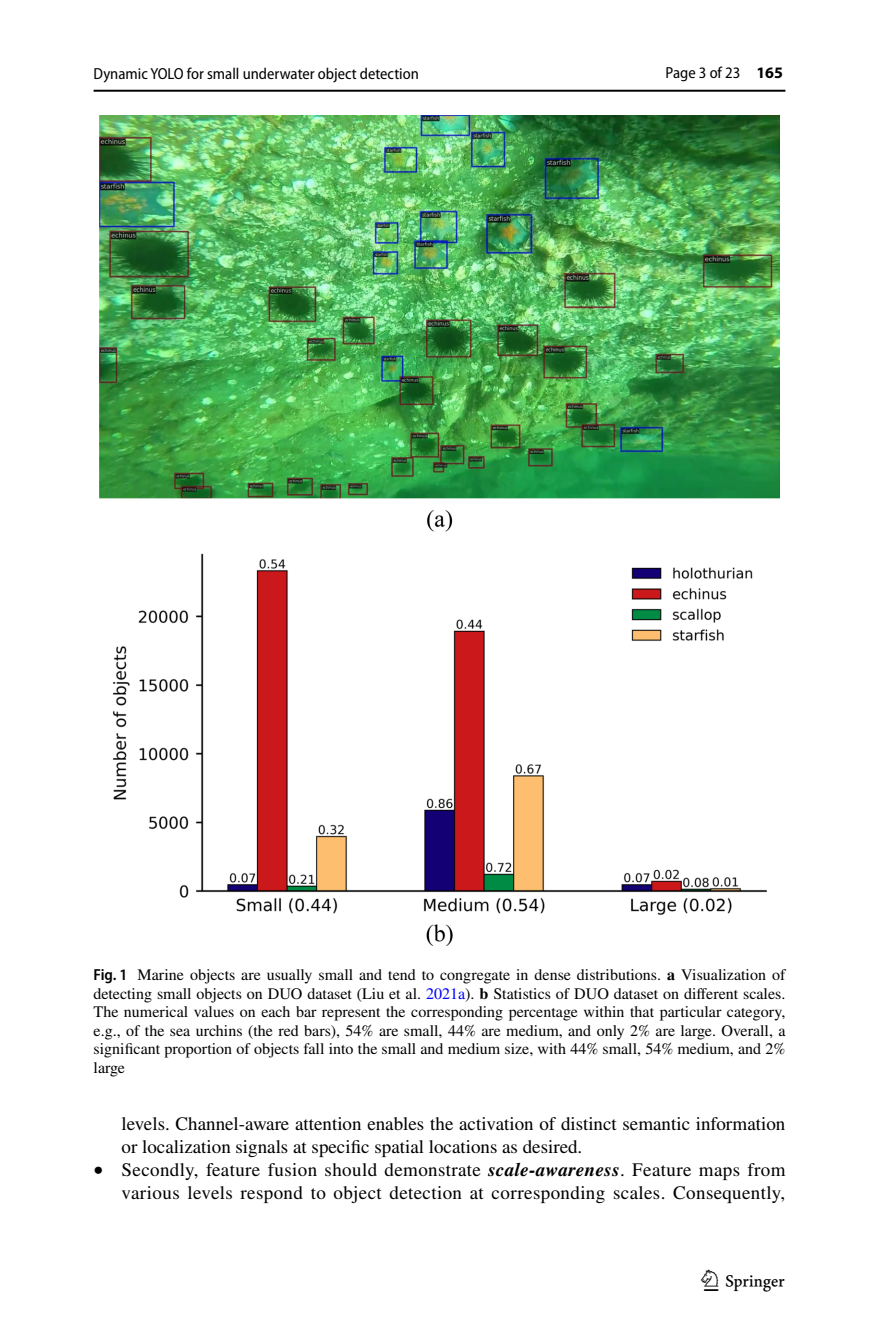
<style>
.page{position:relative;width:879px;height:1333px;background:#fff}
.page>*{position:absolute;margin:0;border:0;box-sizing:border-box;transform-origin:0 0}
.t1{font:30px "Springnew Regular 3";color:#000}
.t2{font:19px/23px "STIX";letter-spacing:.02em;color:#000;text-align:right}
.t3{font:19px/23px "STIX";color:#000}
.t4{font:16px/18.4px "STIX";color:#000;text-align:justify}
.t5{font:semi-condensed 16px "Myriad Pro";color:#000}
.s1{font-weight:700;font-stretch:normal}
.s2{font-family:"Myriad Pro";font-weight:600;font-stretch:semi-condensed}
.s3{font-weight:700}
.s4{color:#00f}
.s5{font-size:18.8px}
.s6{font-weight:700;font-style:italic}
</style>
<div class="page">
<hr style="left:94px;top:90px;width:691px;height:2px;background:#000">
<img style="left:99px;top:116px;width:681px;height:829px">
<p class="t5" style="left:94px;top:65px;width:327px">Dynamic YOLO for small underwater object detection</p>
<p class="t5" style="left:665px;top:64px;width:119px">Page 3 of 23 <span class="s1">165</span></p>
<p class="t4" style="left:94px;top:966px;width:693px"><span class="s2">Fig. 1</span> Marine objects are usually small and tend to congregate in dense distributions. <span class="s3">a</span> Visualization of detecting small objects on DUO dataset (Liu et al. <span class="s4">2021a</span>). <span class="s3">b</span> Statistics of DUO dataset on different scales.<br>The numerical values on each bar represent the corresponding percentage within that particular category, e.g., of the sea urchins (the red bars), 54% are small, 44% are medium, and only 2% are large. Overall, a significant proportion of objects fall into the small and medium size, with 44% small, 54% medium, and 2% large</p>
<p class="t3" style="left:122px;top:1113px;width:665px">levels. Channel-aware attention enables the activation of distinct semantic information or localization signals at specific spatial locations as desired.</p>
<p class="t2" style="left:94px;top:1159px;width:693px"><span class="s5">•</span> Secondly, feature fusion should demonstrate <span class="s6">scale-awareness</span>. Feature maps from various levels respond to object detection at corresponding scales. Consequently,</p>
<h1 class="t1" style="left:704px;top:1269px;width:83px">1 3</h1>
</div>
